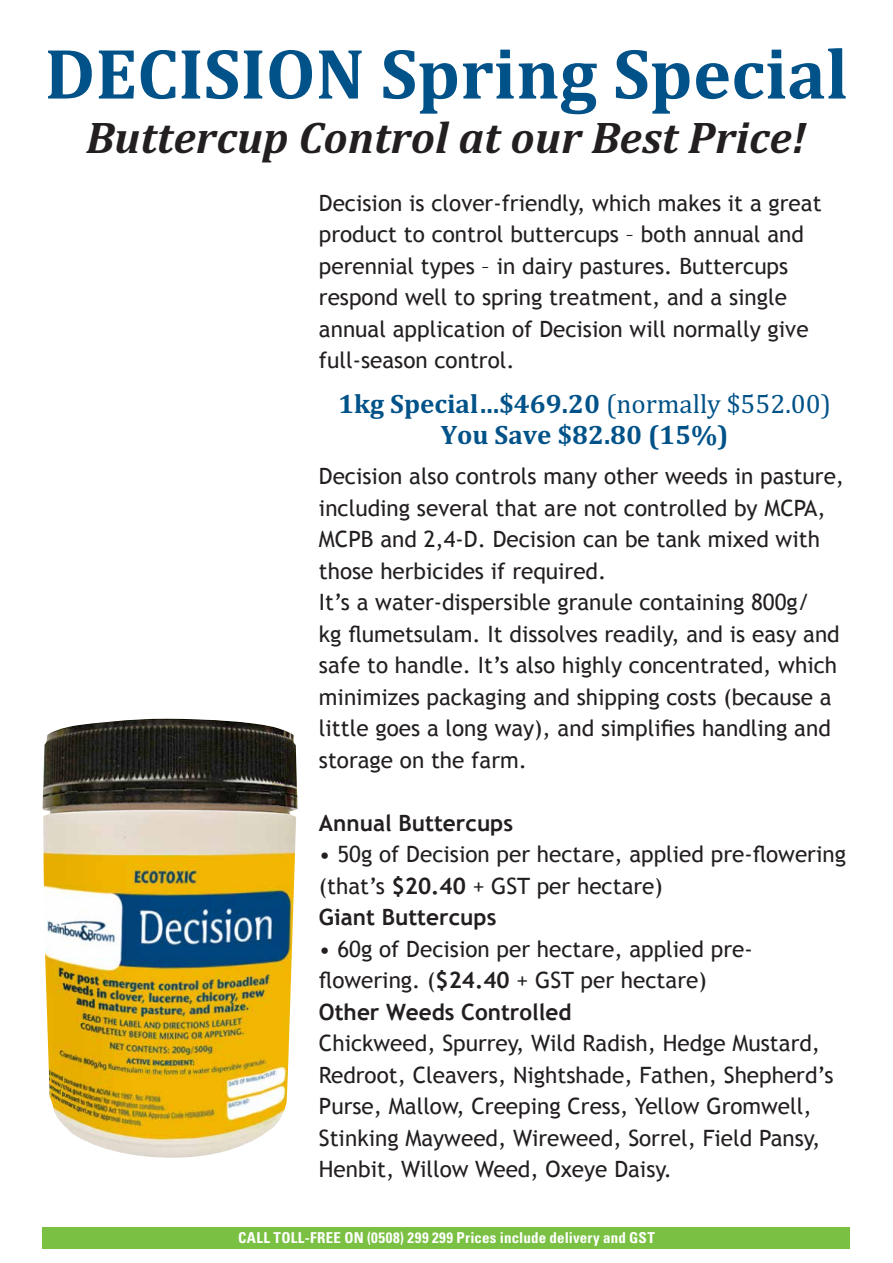
<style>
.page{position:relative;width:893px;height:1263px;background:#fff}
.page>*{position:absolute;margin:0;border:0;box-sizing:border-box;transform-origin:0 0}
.t1{font:700 72px "Cambria";color:#005288}
.t2{font:italic 700 45px "Cambria";color:#231f20}
.t3{font:700 27px/31.5px "Cambria";color:#005288;text-align:center}
.t4{font:22.5px/31.5px "Trebuchet MS";color:#231f20}
.t5{font:700 22.5px "Trebuchet MS";color:#231f20}
.t6{font:700 condensed 15px "Univers";letter-spacing:.015em;color:#fff}
.s1{font-weight:400}
.s2{font-weight:700}
</style>
<div class="page">
<div style="left:43px;top:1227px;width:807px;height:22px;background:#7ac143"></div>
<img style="left:43px;top:719px;width:255px;height:439px">
<h1 class="t1" style="left:45px;top:23px;width:805px">DECISION Spring Special</h1>
<h2 class="t2" style="left:86px;top:105px;width:722px">Buttercup Control at our Best Price!</h2>
<p class="t4" style="left:319px;top:187px;width:504px">Decision is clover-friendly, which makes it a great product to control buttercups – both annual and perennial types – in dairy pastures. Buttercups respond well to spring treatment, and a single annual application of Decision will normally give full-season control.</p>
<p class="t3" style="left:338px;top:387px;width:494px">1kg Special…$469.20 <span class="s1">(normally $552.00)<br></span>You Save $82.80 (15%)</p>
<p class="t4" style="left:319px;top:461px;width:527px">Decision also controls many other weeds in pasture, including several that are not controlled by MCPA, MCPB and 2,4-D. Decision can be tank mixed with those herbicides if required.<br>It’s a water-dispersible granule containing 800g/<br>kg flumetsulam. It dissolves readily, and is easy and safe to handle. It’s also highly concentrated, which minimizes packaging and shipping costs (because a little goes a long way), and simplifies handling and storage on the farm.</p>
<p class="t5" style="left:319px;top:808px;width:196px">Annual Buttercups</p>
<p class="t4" style="left:319px;top:839px;width:529px">• 50g of Decision per hectare, applied pre-flowering (that’s <span class="s2">$20.40</span> + GST per hectare)<br><span class="s2">Giant Buttercups</span></p>
<p class="t4" style="left:319px;top:933px;width:435px">• 60g of Decision per hectare, applied pre&shy;flowering. (<span class="s2">$24.40</span> + GST per hectare)<br><span class="s2">Other Weeds Controlled</span></p>
<p class="t4" style="left:319px;top:1028px;width:516px">Chickweed, Spurrey, Wild Radish, Hedge Mustard, Redroot, Cleavers, Nightshade, Fathen, Shepherd’s Purse, Mallow, Creeping Cress, Yellow Gromwell, Stinking Mayweed, Wireweed, Sorrel, Field Pansy, Henbit, Willow Weed, Oxeye Daisy.</p>
<p class="t6" style="left:238px;top:1229px;width:418px">CALL TOLL-FREE ON (0508) 299 299 Prices include delivery and GST</p>
</div>
